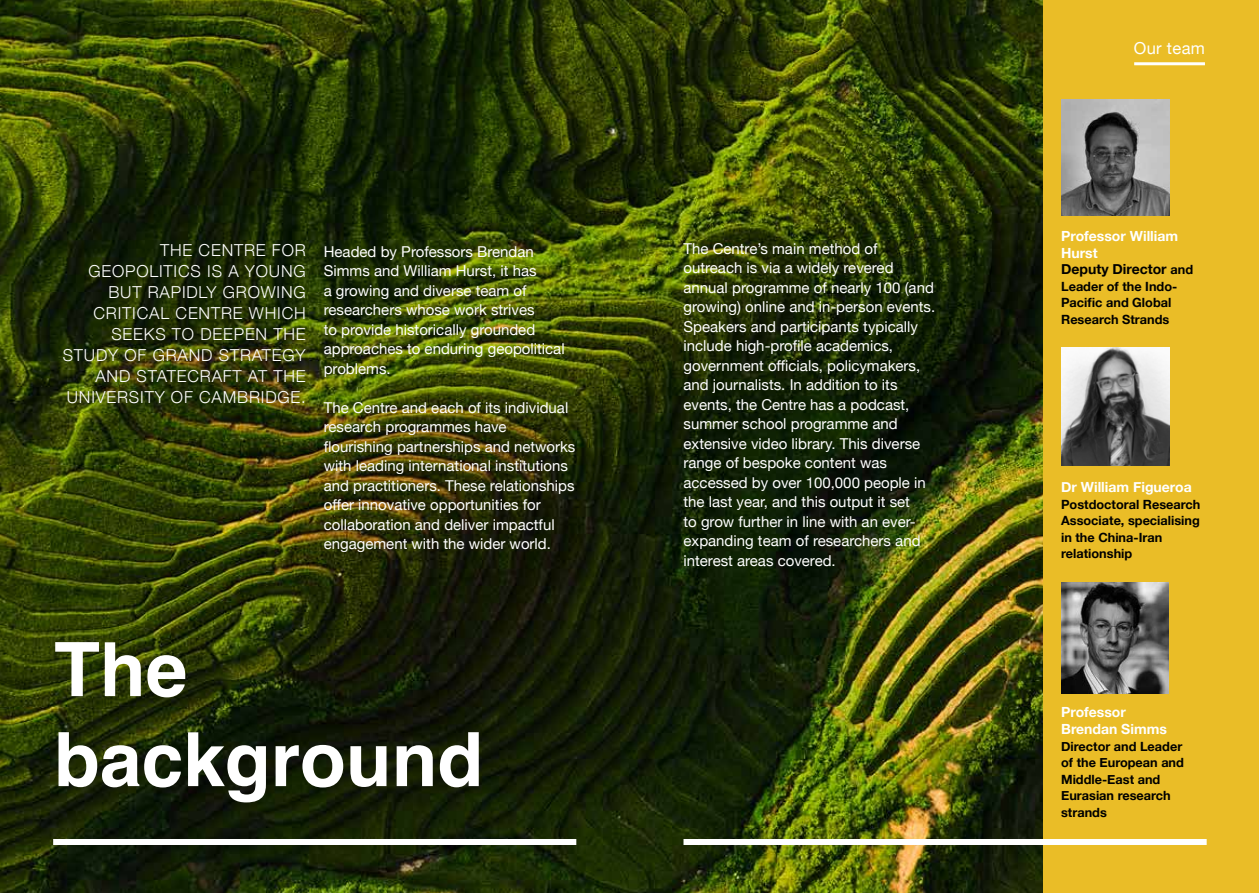
<style>
.page{position:relative;width:1259px;height:893px;background:#fff}
.page>*{position:absolute;margin:0;border:0;box-sizing:border-box;transform-origin:0 0}
.t1{font:700 75px/90px "Helvetica";color:#fff}
.t2{font:300 16.5px/21px "Helvetica Neue";letter-spacing:.05em;color:#fff;text-align:right}
.t3{font:16.5px "Helvetica Neue";letter-spacing:.02em;color:#fff}
.t4{font:15px/19.5px "Helvetica Neue";color:#fff}
.t5{font:700 13.95px/16.5px "Helvetica Neue";color:#fff}
.t6{font:700 12.75px/16.5px "Helvetica Neue";color:#000}
.s1{color:#000}
.s2{font-size:12.75px;color:#000}
</style>
<div class="page">
<img style="left:0;top:0;width:1043px;height:893px">
<div style="left:1043px;top:0;width:216px;height:893px;background:#eabd27"></div>
<hr style="left:1134px;top:62px;width:71px;height:3px;background:#fff">
<div style="left:53px;top:839px;width:523px;height:6px;background:#fff"></div>
<div style="left:683px;top:839px;width:523px;height:6px;background:#fff"></div>
<img style="left:1061px;top:583px;width:107px;height:110px">
<img style="left:1061px;top:100px;width:108px;height:116px">
<img style="left:1061px;top:348px;width:108px;height:117px">
<p class="t2" style="left:63px;top:239px;width:244px">THE CENTRE FOR<br>GEOPOLITICS IS A YOUNG<br>BUT RAPIDLY GROWING<br>CRITICAL CENTRE WHICH<br>SEEKS TO DEEPEN THE<br>STUDY OF GRAND STRATEGY<br>AND STATECRAFT AT THE<br>UNIVERSITY OF CAMBRIDGE.</p>
<p class="t4" style="left:324px;top:242px;width:242px">Headed by Professors Brendan<br>Simms and William Hurst, it has<br>a growing and diverse team of researchers whose work strives<br>to provide historically grounded approaches to enduring geopolitical problems.</p>
<p class="t4" style="left:324px;top:398px;width:253px">The Centre and each of its individual research programmes have flourishing partnerships and networks with leading international institutions and practitioners. These relationships offer innovative opportunities for collaboration and deliver impactful engagement with the wider world.</p>
<h1 class="t1" style="left:54px;top:633px;width:431px">The background</h1>
<p class="t4" style="left:683px;top:239px;width:253px">The Centre’s main method of outreach is via a widely revered annual programme of nearly 100 (and growing) online and in-person events.<br>Speakers and participants typically include high-profile academics, government officials, policymakers, and journalists. In addition to its events, the Centre has a podcast, summer school programme and extensive video library. This diverse range of bespoke content was accessed by over 100,000 people in the last year, and this output it set<br>to grow further in line with an ever&shy;expanding team of researchers and interest areas covered.</p>
<p class="t3" style="left:1133px;top:36px;width:73px">Our team</p>
<p class="t5" style="left:1061px;top:228px;width:134px">Professor William<br>Hurst<br><span class="s1">Deputy Director</span> <span class="s2">and</span></p>
<p class="t6" style="left:1061px;top:278px;width:118px">Leader of the Indo-<br>Pacific and Global<br>Research Strands</p>
<p class="t5" style="left:1061px;top:479px;width:132px">Dr William Figueroa</p>
<p class="t6" style="left:1061px;top:496px;width:141px">Postdoctoral Research<br>Associate, specialising in the China-Iran relationship</p>
<p class="t5" style="left:1061px;top:704px;width:107px">Professor<br>Brendan Simms</p>
<p class="t6" style="left:1061px;top:738px;width:124px">Director and Leader of the European and<br>Middle-East and<br>Eurasian research strands</p>
</div>
